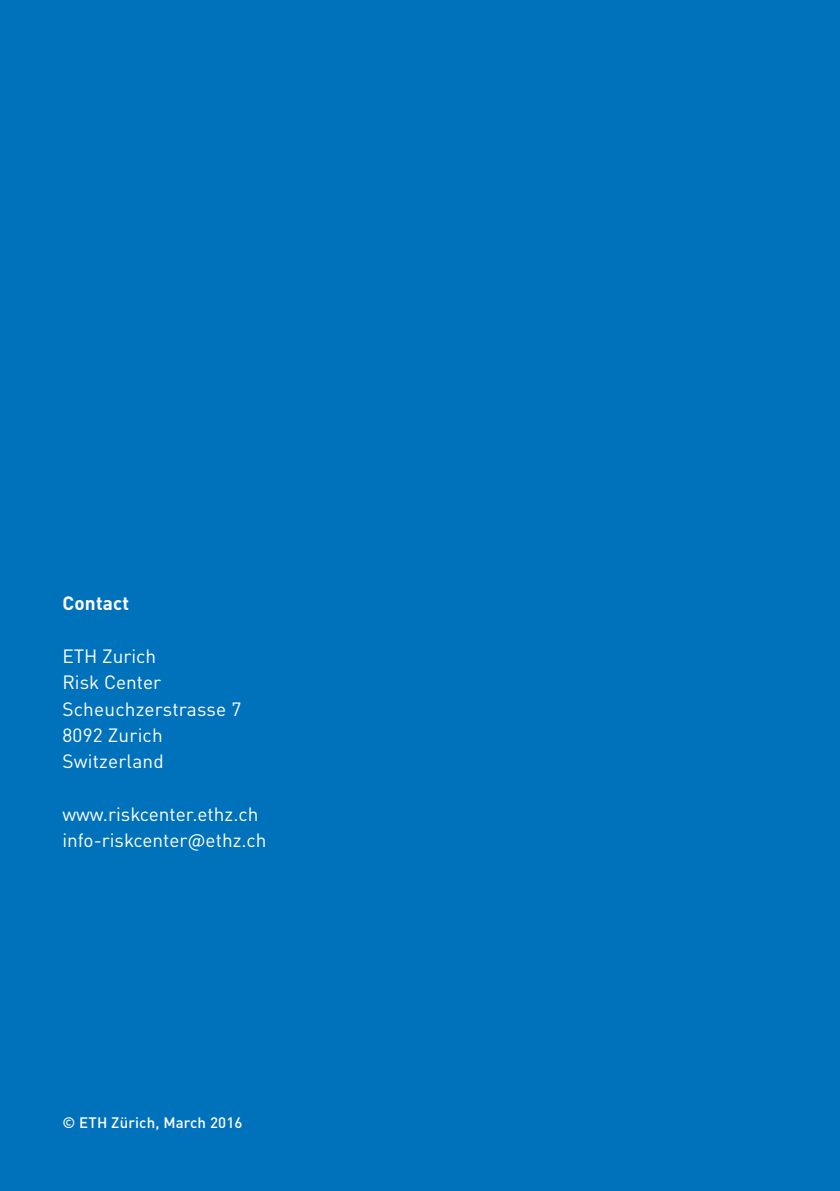
<style>
.page{position:relative;width:840px;height:1191px;background:#fff}
.page>*{position:absolute;margin:0;border:0;box-sizing:border-box;transform-origin:0 0}
.t1{font:19px/26.2px "DIN Pro";color:#fff}
.t2{font:700 19px "DIN Pro";letter-spacing:.01em;color:#fff}
.t3{font:500 15px "DIN Pro";letter-spacing:.01em;color:#fff}
</style>
<div class="page">
<div style="left:0;top:0;width:839px;height:1191px;background:#0072bc"></div>
<p class="t2" style="left:62px;top:587px;width:68px">Contact</p>
<p class="t1" style="left:62px;top:641px;width:180px">ETH Zurich<br>Risk Center<br>Scheuchzerstrasse 7<br>8092 Zurich<br>Switzerland</p>
<p class="t1" style="left:62px;top:799px;width:205px">www.riskcenter.ethz.ch info-riskcenter@ethz.ch</p>
<p class="t3" style="left:62px;top:1110px;width:181px">© ETH Zürich, March 2016</p>
</div>
